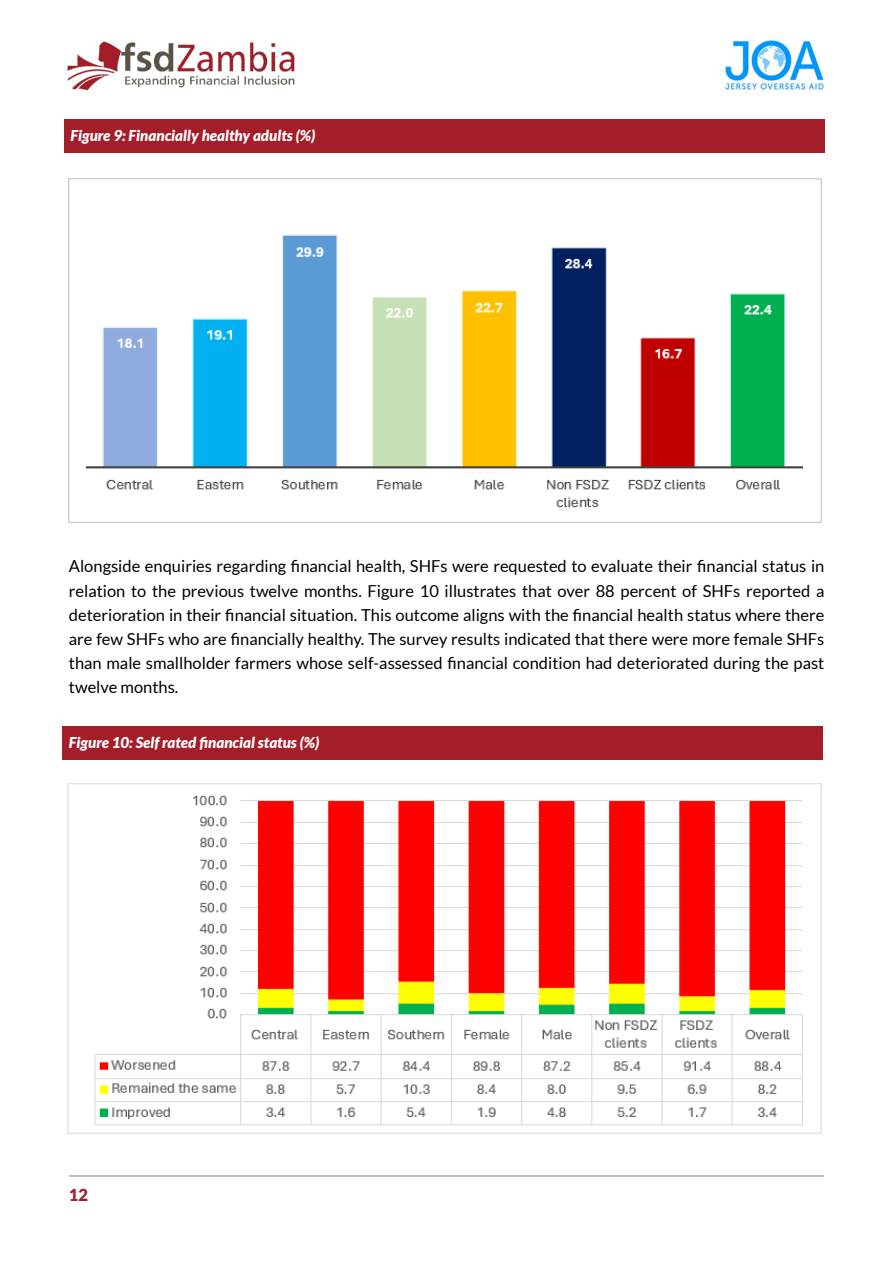
<style>
.page{position:relative;width:893px;height:1263px;background:#fff}
.page>*{position:absolute;margin:0;border:0;box-sizing:border-box;transform-origin:0 0}
.t1{font:16.5px/24px "Lato";color:#000;text-align:justify}
.t2{font:900 16.5px "Lato";color:#a41e29}
.t3{font:italic 900 15px "Lato";color:#fff}
</style>
<div class="page">
<hr style="left:69px;top:1175px;width:755px;height:2px;background:#a7a9ac">
<div style="left:64px;top:119px;width:760px;height:33px;background:#a41e29"></div>
<div style="left:63px;top:726px;width:760px;height:33px;background:#a41e29"></div>
<img style="left:67px;top:41px;width:228px;height:50px">
<img style="left:725px;top:40px;width:99px;height:50px">
<img style="left:68px;top:178px;width:754px;height:345px">
<img style="left:67px;top:783px;width:755px;height:351px">
<p class="t3" style="left:70px;top:127px;width:246px">Figure 9: Financially healthy adults (%)</p>
<p class="t1" style="left:69px;top:554px;width:757px">Alongside enquiries regarding financial health, SHFs were requested to evaluate their financial status in relation to the previous twelve months. Figure 10 illustrates that over 88 percent of SHFs reported a deterioration in their financial situation. This outcome aligns with the financial health status where there are few SHFs who are financially healthy. The survey results indicated that there were more female SHFs than male smallholder farmers whose self-assessed financial condition had deteriorated during the past twelve months.</p>
<p class="t3" style="left:69px;top:734px;width:252px">Figure 10: Self rated financial status (%)</p>
<p class="t2" style="left:69px;top:1185px;width:21px">12</p>
</div>
